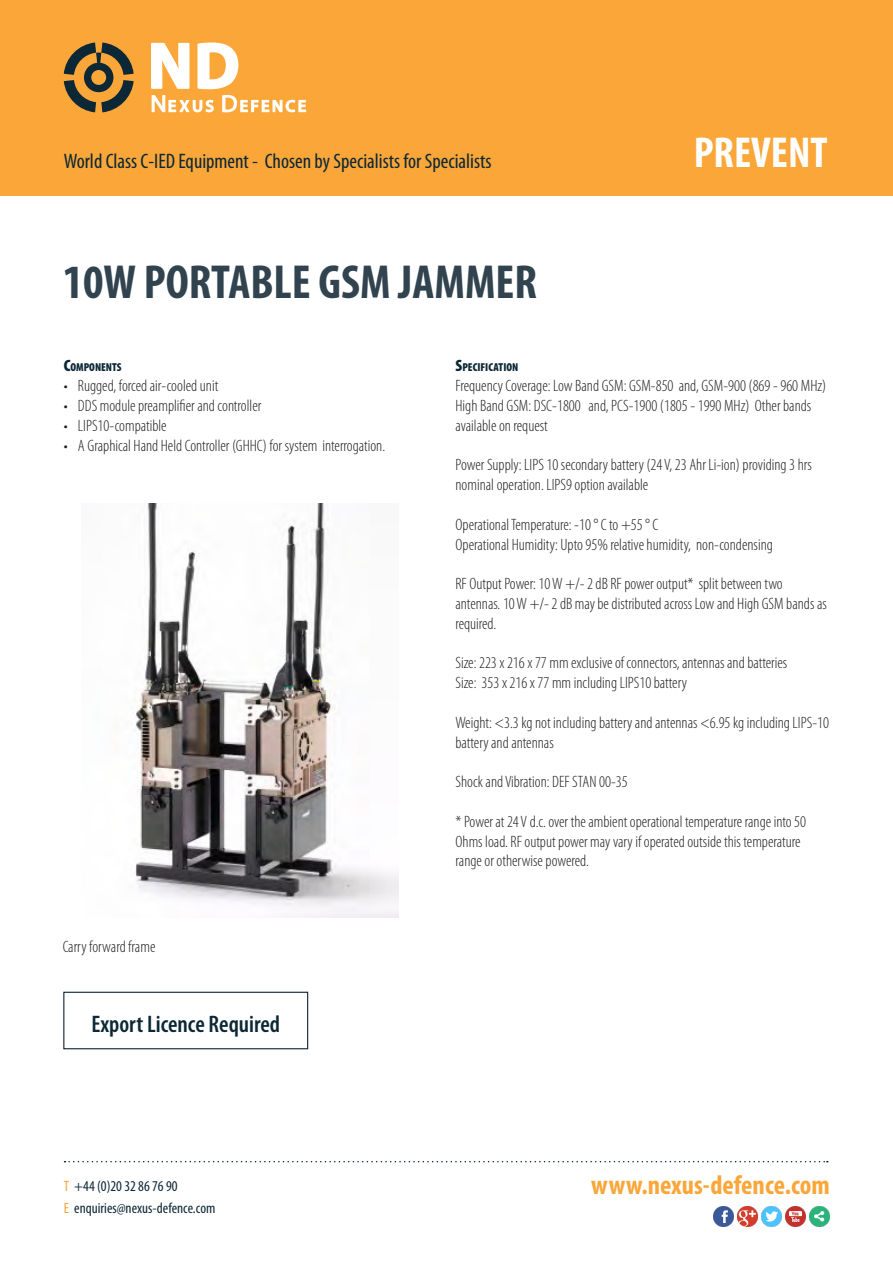
<style>
.page{position:relative;width:893px;height:1263px;background:#fff}
.page>*{position:absolute;margin:0;border:0;box-sizing:border-box;transform-origin:0 0}
.Heading{font:700 condensed 48px "Myriad Pro";color:#31434f}
.t1{font:700 condensed 43.5px "Myriad Pro";color:#fff}
.t2{font:700 condensed 27px "Myriad Pro";color:#faa639}
.Intro_Paragraph{font:600 condensed 24px "Myriad Pro";color:#0c2735}
.t3{font:condensed 21px "Myriad Pro";color:#0c2735}
.Paragraph_Style_1{font:300 condensed 16.5px/19.8px "Myriad Pro";color:#231f20}
.t4{font:condensed 15px/22.2px "Myriad Pro";color:#0c2735}
.Specification_Cell_T{font:900 condensed 11.55px "Myriad Pro";color:#0c2735}
.s1{font-style:inherit}
.s2{font-size:16.5px}
.s3{color:#faa639}
</style>
<div class="page">
<div style="left:0;top:0;width:893px;height:196px;background:#faa639"></div>
<svg style="left:151px;top:43px;width:87px;height:46px"></svg>
<svg style="left:152px;top:95px;width:154px;height:17px"></svg>
<svg style="left:64px;top:43px;width:70px;height:69px"></svg>
<svg style="left:65px;top:1161px;width:763px;height:1px"></svg>
<img style="left:809px;top:1206px;width:21px;height:20px">
<img style="left:785px;top:1206px;width:21px;height:20px">
<img style="left:761px;top:1206px;width:21px;height:20px">
<img style="left:737px;top:1206px;width:21px;height:20px">
<img style="left:714px;top:1206px;width:20px;height:20px">
<div style="left:63px;top:992px;width:245px;height:57px;border:1px solid #0c2735"></div>
<img style="left:134px;top:503px;width:265px;height:414px">
<p class="t3" style="left:64px;top:148px;width:429px"><span class="s1">W</span>orld <span class="s1">C</span>lass <span class="s1">C-IED E</span>quipment - Chosen by Specialists for Specialists</p>
<p class="Heading" style="left:63px;top:252px;width:476px">10W PORTABLE GSM JAMMER</p>
<h2 class="t1" style="left:694px;top:125px;width:135px">PREVENT</h2>
<p class="Specification_Cell_T" style="left:64px;top:360px;width:59px"><span class="s2">C</span>OMPONENTS</p>
<p class="Paragraph_Style_1" style="left:64px;top:376px;width:156px">• Rugged, forced air-cooled unit</p>
<p class="Paragraph_Style_1" style="left:64px;top:395px;width:199px">• DDS module preamplifier and controller</p>
<p class="Paragraph_Style_1" style="left:64px;top:415px;width:104px">• LIPS10-compatible</p>
<p class="Paragraph_Style_1" style="left:64px;top:435px;width:323px">• A Graphical Hand Held Controller (GHHC) for system interrogation.</p>
<p class="Paragraph_Style_1" style="left:63px;top:937px;width:94px">Carry forward frame</p>
<p class="Intro_Paragraph" style="left:91px;top:1009px;width:190px">Export Licence Required</p>
<p class="Specification_Cell_T" style="left:455px;top:360px;width:64px"><span class="s2">S</span>PECIFICATION</p>
<p class="Paragraph_Style_1" style="left:455px;top:376px;width:372px">Frequency Coverage: Low Band GSM: GSM-850 and, GSM-900 (869 - 960 MHz)<br>High Band GSM: DSC-1800 and, PCS-1900 (1805 - 1990 MHz) Other bands available on request</p>
<p class="Paragraph_Style_1" style="left:455px;top:455px;width:358px">Power Supply: LIPS 10 secondary battery (24 V, 23 Ahr Li-ion) providing 3 hrs nominal operation. LIPS9 option available</p>
<p class="Paragraph_Style_1" style="left:455px;top:514px;width:204px">Operational Temperature: -10 ° C to +55 ° C</p>
<p class="Paragraph_Style_1" style="left:455px;top:534px;width:319px">Operational Humidity: Upto 95% relative humidity, non-condensing</p>
<p class="Paragraph_Style_1" style="left:455px;top:574px;width:373px">RF Output Power: 10 W +/- 2 dB RF power output* split between two antennas. 10 W +/- 2 dB may be distributed across Low and High GSM bands as required.</p>
<p class="Paragraph_Style_1" style="left:455px;top:653px;width:333px">Size: 223 x 216 x 77 mm exclusive of connectors, antennas and batteries</p>
<p class="Paragraph_Style_1" style="left:455px;top:673px;width:233px">Size: 353 x 216 x 77 mm including LIPS10 battery</p>
<p class="Paragraph_Style_1" style="left:455px;top:712px;width:375px">Weight: &lt;3.3 kg not including battery and antennas &lt;6.95 kg including LIPS-10 battery and antennas</p>
<p class="Paragraph_Style_1" style="left:455px;top:772px;width:174px">Shock and Vibration: DEF STAN 00-35</p>
<p class="Paragraph_Style_1" style="left:455px;top:811px;width:352px">* Power at 24 V d.c. over the ambient operational temperature range into 50<br>Ohms load. RF output power may vary if operated outside this temperature range or otherwise powered.</p>
<p class="t4" style="left:64px;top:1175px;width:153px"><span class="s3">T</span> +44 (0)20 32 86 76 90<br><span class="s3">E</span> enquiries@nexus-defence.com</p>
<h3 class="t2" style="left:591px;top:1168px;width:240px">www.nexus-defence.com</h3>
</div>
